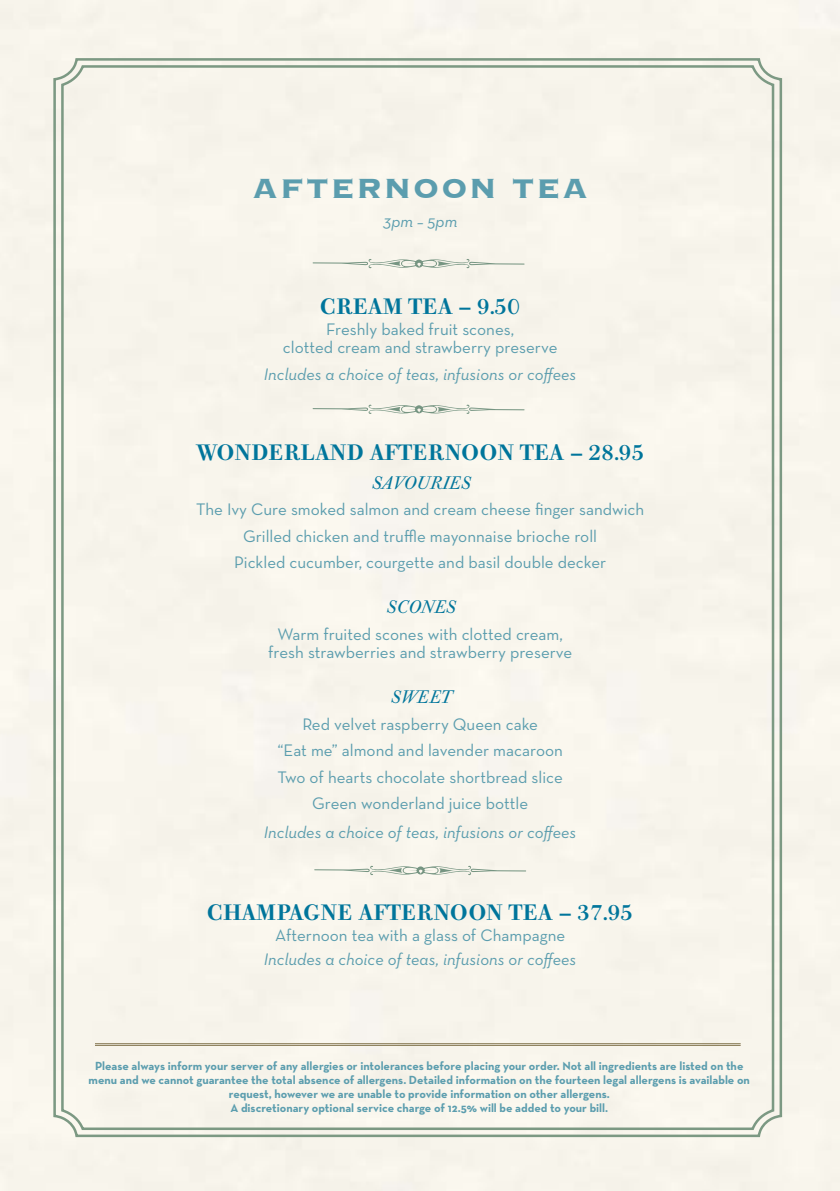
<style>
.page{position:relative;width:840px;height:1191px;background:#fff}
.page>*{position:absolute;margin:0;border:0;box-sizing:border-box;transform-origin:0 0}
.t1{font:700 36px "Copperplate";letter-spacing:.05em;color:#5b9dae}
.t2{font:500 22px "Bodoni Old Face BE";letter-spacing:.02em;color:#00759b}
.t3{font:500 22px "Bodoni Old Face BE";color:#00759b}
.t4{font:italic 18px "Bodoni Old Face BE";color:#00759b}
.t5{font:17px/26.6px "Neutra Text";color:#5b9dae;text-align:center}
.t6{font:italic 17px "Neutra Text";color:#5b9dae}
.t7{font:700 12px/14px "Neutra Text";color:#5b9dae;text-align:center}
</style>
<div class="page">
<div style="left:52px;top:57px;width:730px;height:1081px;background:#f8f5ec"></div>
<svg style="left:312px;top:405px;width:212px;height:9px"></svg>
<svg style="left:314px;top:866px;width:212px;height:9px"></svg>
<svg style="left:312px;top:259px;width:212px;height:9px"></svg>
<h1 class="t1" style="left:252px;top:164px;width:337px">AFTERNOON TEA</h1>
<p class="t6" style="left:383px;top:211px;width:76px">3pm – 5pm</p>
<p class="t3" style="left:320px;top:293px;width:201px">CREAM TEA – 9.50</p>
<p class="t5" style="left:283px;top:320px;width:276px;line-height:18px">Freshly baked fruit scones,<br>clotted cream and strawberry preserve</p>
<p class="t6" style="left:264px;top:363px;width:314px">Includes a choice of teas, infusions or coffees</p>
<p class="t2" style="left:196px;top:439px;width:450px">WONDERLAND AFTERNOON TEA – 28.95</p>
<p class="t4" style="left:370px;top:472px;width:101px">SAVOURIES</p>
<p class="t5" style="left:196px;top:496px;width:449px">The Ivy Cure smoked salmon and cream cheese finger sandwich<br>Grilled chicken and truffle mayonnaise brioche roll<br>Pickled cucumber, courgette and basil double decker</p>
<p class="t4" style="left:385px;top:596px;width:71px">SCONES</p>
<p class="t5" style="left:268px;top:625px;width:305px;line-height:18px">Warm fruited scones with clotted cream, fresh strawberries and strawberry preserve</p>
<p class="t4" style="left:389px;top:686px;width:63px">SWEET</p>
<p class="t5" style="left:277px;top:710px;width:287px">Red velvet raspberry Queen cake<br>“Eat me” almond and lavender macaroon Two of hearts chocolate shortbread slice Green wonderland juice bottle</p>
<p class="t6" style="left:264px;top:821px;width:314px">Includes a choice of teas, infusions or coffees</p>
<p class="t2" style="left:207px;top:899px;width:427px">CHAMPAGNE AFTERNOON TEA – 37.95</p>
<p class="t5" style="left:275px;top:921px;width:292px">Afternoon tea with a glass of Champagne</p>
<p class="t6" style="left:264px;top:949px;width:314px">Includes a choice of teas, infusions or coffees</p>
<p class="t7" style="left:88px;top:1058px;width:662px">Please always inform your server of any allergies or intolerances before placing your order. Not all ingredients are listed on the menu and we cannot guarantee the total absence of allergens. Detailed information on the fourteen legal allergens is available on request, however we are unable to provide information on other allergens.<br>A discretionary optional service charge of 12.5% will be added to your bill.</p>
</div>
